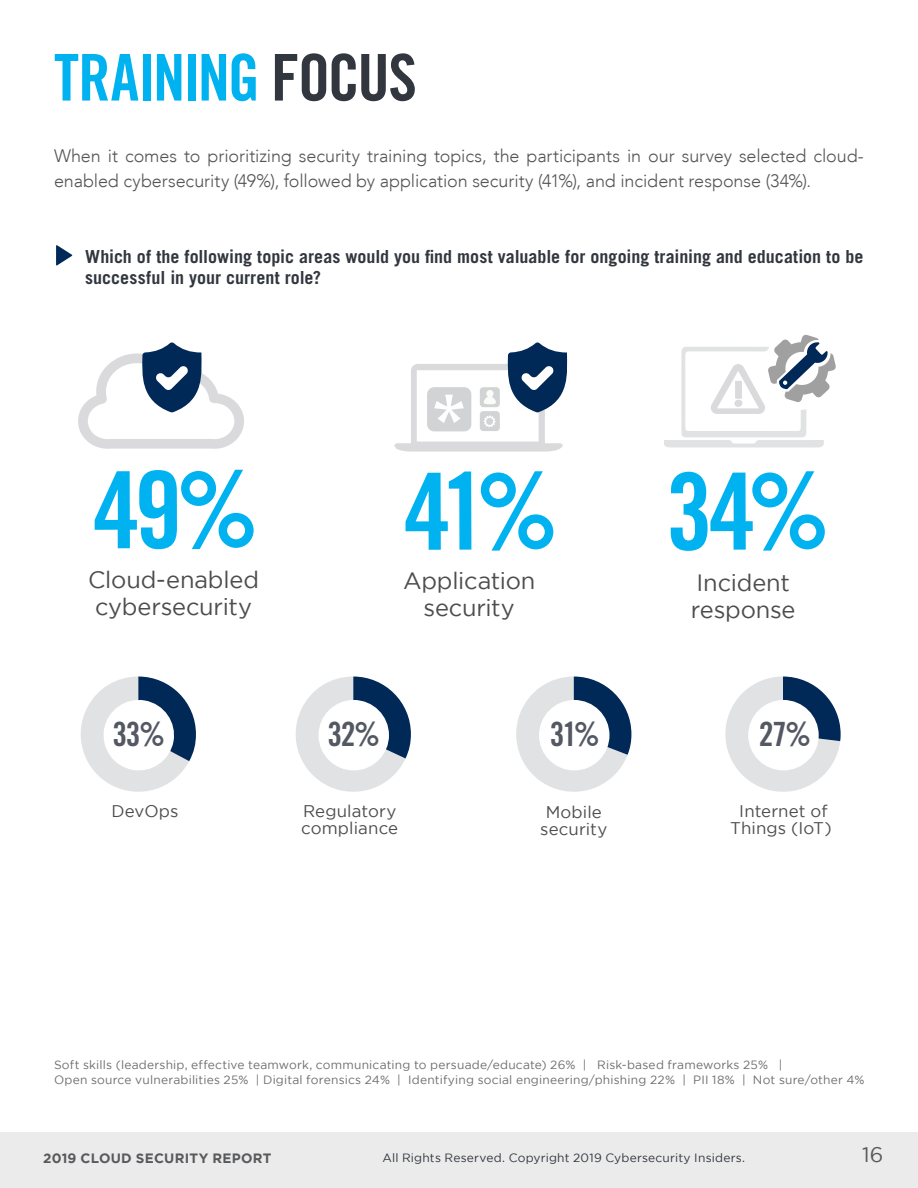
<style>
.page{position:relative;width:918px;height:1188px;background:#fff}
.page>*{position:absolute;margin:0;border:0;box-sizing:border-box;transform-origin:0 0}
.t1{font:106.65px "Trade Gothic LT Std Bd Cn 20";color:#00b3f0}
.t2{font:64.5px "Trade Gothic LT Std Bd Cn 20";letter-spacing:-.035em;color:#00b3f0}
.t3{font:33.45px "Trade Gothic LT Std Bd Cn 20";letter-spacing:-.045em;color:#535863}
.t4{font:23.55px/27px "Gotham";letter-spacing:-.01em;color:#4d4d4f}
.t5{font:21px "Gotham";color:#58595b}
.t6{font:300 18px/25.5px "Avenir LT";letter-spacing:-.005em;color:#545454}
.t7{font:700 18px/21px "Trade Gothic LT Std";color:#32363e}
.t8{font:16.8px/16.8px "Gotham";letter-spacing:.005em;color:#4d4d4f;text-align:center}
.t9{font:700 13.5px "Gotham";letter-spacing:.02em;color:#58595b}
.t10{font:12px/15px "Gotham";letter-spacing:.015em;color:#6d6e71}
.t11{font:12px "Gotham";letter-spacing:.015em;color:#32363e}
.s1{color:#32363e}
</style>
<div class="page">
<div style="left:0;top:1132px;width:918px;height:56px;background:#ebebec"></div>
<svg style="left:56px;top:245px;width:16px;height:21px"></svg>
<svg style="left:81px;top:677px;width:115px;height:115px"></svg>
<svg style="left:296px;top:677px;width:115px;height:115px"></svg>
<div style="left:319px;top:700px;width:70px;height:70px;background:#fff;border-radius:50%"></div>
<svg style="left:516px;top:677px;width:115px;height:115px"></svg>
<div style="left:539px;top:700px;width:71px;height:70px;background:#fff;border-radius:50%"></div>
<svg style="left:725px;top:677px;width:116px;height:115px"></svg>
<div style="left:748px;top:700px;width:71px;height:70px;background:#fff;border-radius:50%"></div>
<svg style="left:394px;top:342px;width:174px;height:110px"></svg>
<svg style="left:664px;top:335px;width:172px;height:113px"></svg>
<svg style="left:78px;top:342px;width:166px;height:107px"></svg>
<h2 class="t2" style="left:54px;top:38px;width:365px">TRAINING <span class="s1">FOCUS</span></h2>
<h3 class="t6" style="left:54px;top:143px;width:811px">When it comes to prioritizing security training topics, the participants in our survey selected cloud&shy;enabled cybersecurity (49%), followed by application security (41%), and incident response (34%).</h3>
<h3 class="t7" style="left:85px;top:246px;width:780px">Which of the following topic areas would you find most valuable for ongoing training and education to be successful in your current role?</h3>
<h1 class="t1" style="left:93px;top:445px;width:168px">49%</h1>
<h3 class="t4" style="left:88px;top:566px;width:172px">Cloud-enabled cybersecurity</h3>
<h1 class="t1" style="left:404px;top:447px;width:157px">41%</h1>
<h3 class="t4" style="left:403px;top:566px;width:134px;text-align:center">Application security</h3>
<h1 class="t1" style="left:666px;top:447px;width:166px">34%</h1>
<h3 class="t4" style="left:691px;top:569px;width:106px">Incident response</h3>
<h3 class="t3" style="left:113px;top:714px;width:54px">33%</h3>
<h3 class="t3" style="left:328px;top:714px;width:54px">32%</h3>
<h3 class="t3" style="left:550px;top:714px;width:52px">31%</h3>
<h3 class="t3" style="left:759px;top:714px;width:54px">27%</h3>
<h3 class="t8" style="left:111px;top:802px;width:69px">DevOps</h3>
<h3 class="t8" style="left:301px;top:802px;width:99px;text-align:left">Regulatory compliance</h3>
<h3 class="t8" style="left:540px;top:803px;width:69px">Mobile security</h3>
<h3 class="t8" style="left:730px;top:803px;width:103px">Internet of<br>Things (IoT)</h3>
<p class="t10" style="left:54px;top:1057px;width:812px">Soft skills (leadership, effective teamwork, communicating to persuade/educate) 26% | Risk-based frameworks 25% |<br>Open source vulnerabilities 25% | Digital forensics 24% | Identifying social engineering/phishing 22% | PII 18% | Not sure/other 4%</p>
<p class="t9" style="left:43px;top:1150px;width:230px">2019 CLOUD SECURITY REPORT</p>
<p class="t11" style="left:382px;top:1151px;width:364px">All Rights Reserved. Copyright 2019 Cybersecurity Insiders.</p>
<h3 class="t5" style="left:862px;top:1143px;width:23px">16</h3>
</div>
